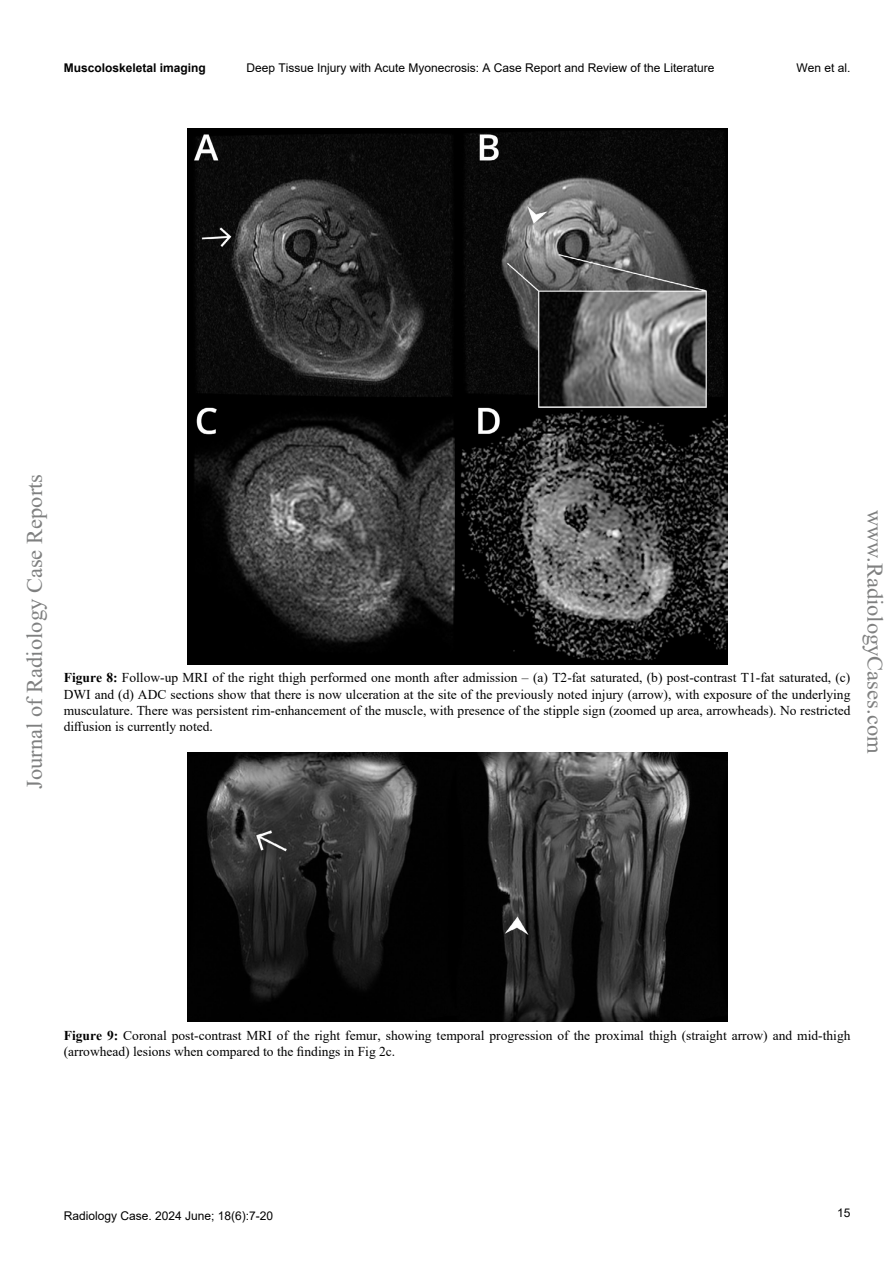
<style>
.page{position:relative;width:893px;height:1263px;background:#fff}
.page>*{position:absolute;margin:0;border:0;box-sizing:border-box;transform-origin:0 0}
.t1{font:22.5px "Times New Roman";color:#7f8080}
.t2{font:13.5px/16.2px "Times New Roman";color:#000;text-align:justify}
.t3{font:12px "Arial";color:#000}
.t4{font:700 12px "Arial";color:#000}
.s1{font-weight:700}
</style>
<div class="page">
<img style="left:187px;top:129px;width:540px;height:535px">
<img style="left:187px;top:752px;width:540px;height:270px">
<p class="t4" style="left:64px;top:60px;width:144px">Muscoloskeletal imaging</p>
<p class="t3" style="left:246px;top:60px;width:470px">Deep Tissue Injury with Acute Myonecrosis: A Case Report and Review of the Literature</p>
<p class="t3" style="left:796px;top:60px;width:56px">Wen et al.</p>
<h1 class="t1" style="left:19px;top:789px;width:316px;rotate:-90deg">Journal of Radiology Case Reports</h1>
<p class="t2" style="left:64px;top:669px;width:788px"><span class="s1">Figure 8:</span> Follow-up MRI of the right thigh performed one month after admission – (a) T2-fat saturated, (b) post-contrast T1-fat saturated, (c)<br>DWI and (d) ADC sections show that there is now ulceration at the site of the previously noted injury (arrow), with exposure of the underlying musculature. There was persistent rim-enhancement of the muscle, with presence of the stipple sign (zoomed up area, arrowheads). No restricted diffusion is currently noted.</p>
<h1 class="t1" style="left:891px;top:510px;width:245px;rotate:90deg">www.RadiologyCases.com</h1>
<p class="t2" style="left:64px;top:1027px;width:788px"><span class="s1">Figure 9:</span> Coronal post-contrast MRI of the right femur, showing temporal progression of the proximal thigh (straight arrow) and mid-thigh (arrowhead) lesions when compared to the findings in Fig 2c.</p>
<p class="t3" style="left:64px;top:1208px;width:211px">Radiology Case. 2024 June; 18(6):7-20</p>
<p class="t3" style="left:837px;top:1204px;width:15px">15</p>
</div>
